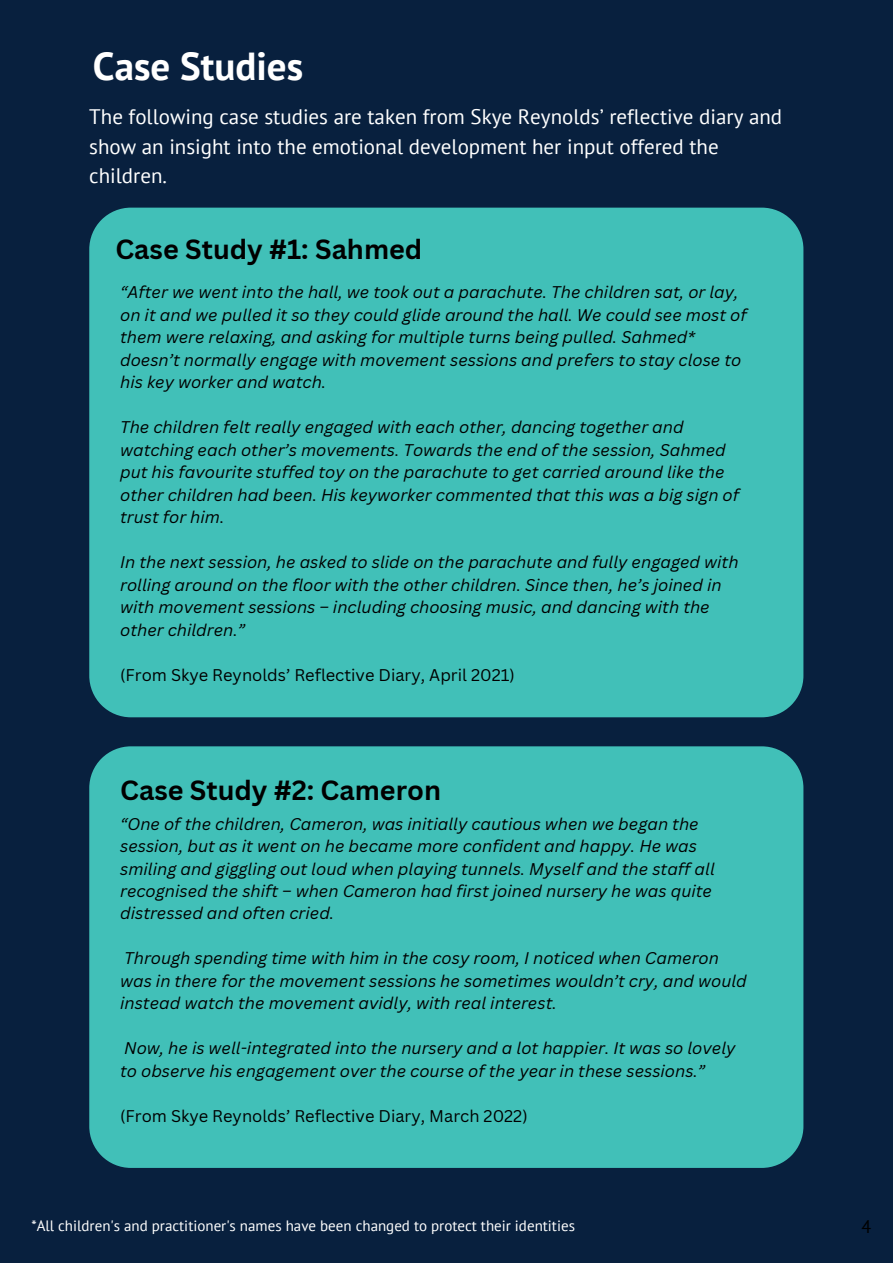
<style>
.page{position:relative;width:893px;height:1264px;background:#fff}
.page>*{position:absolute;margin:0;border:0;box-sizing:border-box;transform-origin:0 0}
.t1{font:700 39px "PT Sans";color:#fff}
.t2{font:700 27px "Canva Sans";color:#000}
.t3{font:21px/29.2px "PT Sans";color:#fff}
.t4{font:18px "PT Sans";color:#000}
.t5{font:italic 16.5px/22.5px "Canva Sans";color:#000}
.t6{font:16.5px "Canva Sans";color:#000}
.t7{font:15px "PT Sans";color:#fff}
</style>
<div class="page">
<div style="left:0;top:0;width:892px;height:1262px;background:#08203e"></div>
<div style="left:89px;top:746px;width:714px;height:421px;background:#41c0b8"></div>
<div style="left:89px;top:208px;width:714px;height:509px;background:#41c0b8"></div>
<h1 class="t1" style="left:93px;top:40px;width:212px">Case Studies</h1>
<p class="t3" style="left:89px;top:102px;width:694px">The following case studies are taken from Skye Reynolds’ reflective diary and show an insight into the emotional development her input offered the children.</p>
<h2 class="t2" style="left:115px;top:230px;width:308px">Case Study #1: Sahmed</h2>
<p class="t5" style="left:120px;top:280px;width:628px">“After we went into the hall, we took out a parachute. The children sat, or lay, on it and we pulled it so they could glide around the hall. We could see most of them were relaxing, and asking for multiple turns being pulled. Sahmed* doesn’t normally engage with movement sessions and prefers to stay close to his key worker and watch.</p>
<p class="t5" style="left:120px;top:415px;width:620px">The children felt really engaged with each other, dancing together and watching each other’s movements. Towards the end of the session, Sahmed put his favourite stuffed toy on the parachute to get carried around like the other children had been. His keyworker commented that this was a big sign of trust for him.</p>
<p class="t5" style="left:120px;top:550px;width:620px">In the next session, he asked to slide on the parachute and fully engaged with rolling around on the floor with the other children. Since then, he’s joined in with movement sessions – including choosing music, and dancing with the other children.”</p>
<p class="t6" style="left:120px;top:663px;width:396px">(From Skye Reynolds’ Reflective Diary, April 2021)</p>
<h2 class="t2" style="left:120px;top:771px;width:322px">Case Study #2: Cameron</h2>
<p class="t5" style="left:120px;top:811px;width:596px">“One of the children, Cameron, was initially cautious when we began the session, but as it went on he became more confident and happy. He was smiling and giggling out loud when playing tunnels. Myself and the staff all recognised the shift – when Cameron had first joined nursery he was quite distressed and often cried.</p>
<p class="t5" style="left:120px;top:946px;width:628px">Through spending time with him in the cosy room, I noticed when Cameron was in there for the movement sessions he sometimes wouldn’t cry, and would instead watch the movement avidly, with real interest.</p>
<p class="t5" style="left:120px;top:1036px;width:617px">Now, he is well-integrated into the nursery and a lot happier. It was so lovely to observe his engagement over the course of the year in these sessions.”</p>
<p class="t6" style="left:120px;top:1104px;width:409px">(From Skye Reynolds’ Reflective Diary, March 2022)</p>
<p class="t7" style="left:31px;top:1215px;width:545px">*All children's and practitioner's names have been changed to protect their identities</p>
<p class="t4" style="left:861px;top:1214px;width:11px">4</p>
</div>
